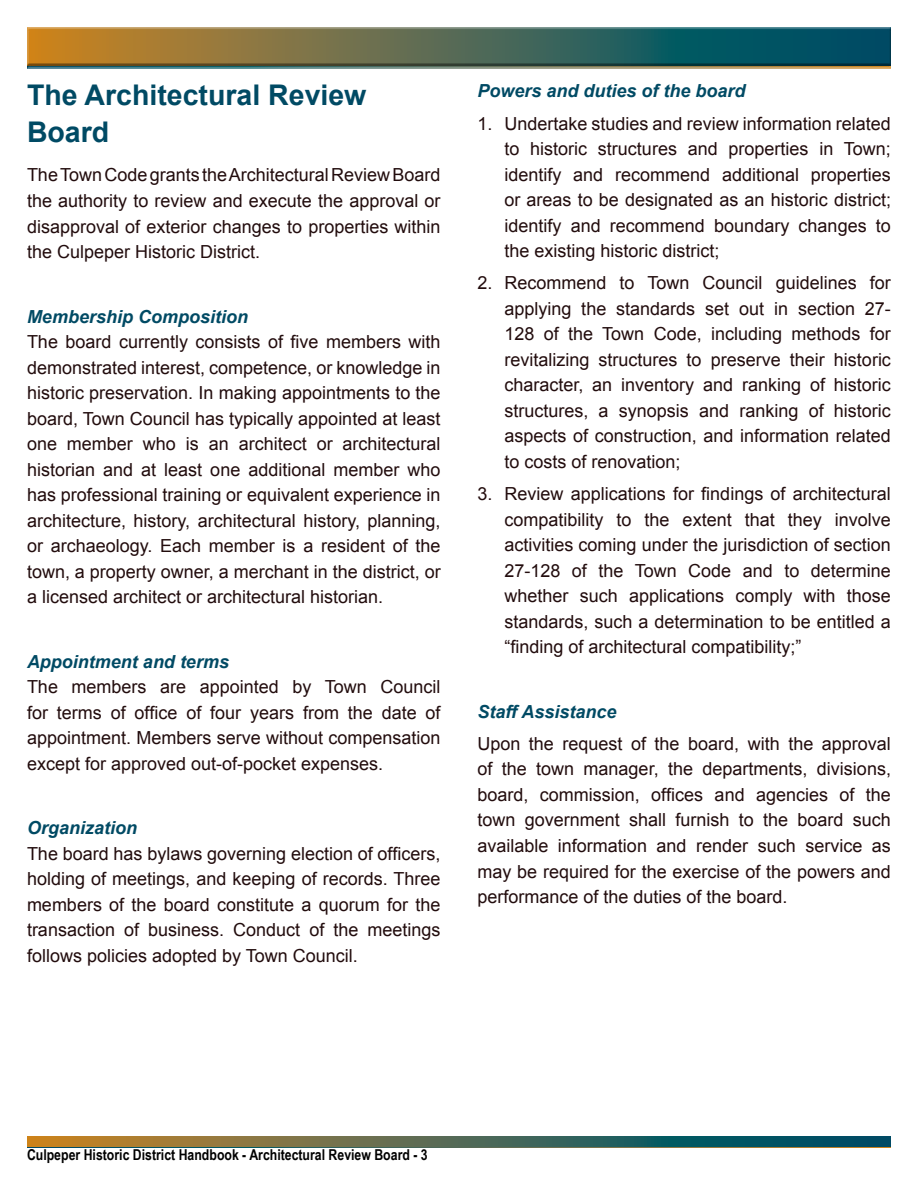
<style>
.page{position:relative;width:918px;height:1188px;background:#fff}
.page>*{position:absolute;margin:0;border:0;box-sizing:border-box;transform-origin:0 0}
.t1{font:700 28.5px/37.5px "Arial";color:#004a64}
.t2{font:18px/25.5px "Arial";color:#220c0d;text-align:justify}
.t3{font:italic 700 18px "Arial";color:#004a64}
.t4{font:700 15px "Arial Narrow";color:#000}
</style>
<div class="page">
<div style="left:26px;top:26px;width:868px;height:44px;background:#000;opacity:.75"></div>
<svg style="left:27px;top:1146px;width:864px;height:2px"></svg>
<svg style="left:27px;top:1136px;width:864px;height:10px"></svg>
<div style="left:24px;top:26px;width:868px;height:41px;background:#000;opacity:.75"></div>
<h1 class="t1" style="left:27px;top:77px;width:341px">The Architectural Review<br>Board</h1>
<p class="t2" style="left:27px;top:163px;width:415px">The Town Code grants the Architectural Review Board the authority to review and execute the approval or disapproval of exterior changes to properties within the Culpeper Historic District.</p>
<p class="t3" style="left:27px;top:304px;width:223px">Membership Composition</p>
<p class="t2" style="left:27px;top:329px;width:415px">The board currently consists of five members with demonstrated interest, competence, or knowledge in historic preservation. In making appointments to the board, Town Council has typically appointed at least one member who is an architect or architectural historian and at least one additional member who has professional training or equivalent experience in architecture, history, architectural history, planning, or archaeology. Each member is a resident of the town, a property owner, a merchant in the district, or a licensed architect or architectural historian.</p>
<p class="t3" style="left:27px;top:649px;width:204px">Appointment and terms</p>
<p class="t2" style="left:27px;top:674px;width:415px">The members are appointed by Town Council for terms of office of four years from the date of appointment. Members serve without compensation except for approved out-of-pocket expenses.</p>
<p class="t3" style="left:27px;top:816px;width:112px">Organization</p>
<p class="t2" style="left:27px;top:841px;width:415px">The board has bylaws governing election of officers, holding of meetings, and keeping of records. Three members of the board constitute a quorum for the transaction of business. Conduct of the meetings follows policies adopted by Town Council.</p>
<p class="t3" style="left:477px;top:79px;width:270px">Powers and duties of the board</p>
<p class="t2" style="left:504px;top:111px;width:388px;text-indent:-27px">1. Undertake studies and review information related to historic structures and properties in Town; identify and recommend additional properties or areas to be designated as an historic district; identify and recommend boundary changes to the existing historic district;</p>
<p class="t2" style="left:504px;top:271px;width:388px;text-indent:-27px">2. Recommend to Town Council guidelines for applying the standards set out in section 27- 128 of the Town Code, including methods for revitalizing structures to preserve their historic character, an inventory and ranking of historic structures, a synopsis and ranking of historic aspects of construction, and information related to costs of renovation;</p>
<p class="t2" style="left:504px;top:481px;width:388px;text-indent:-27px">3. Review applications for findings of architectural compatibility to the extent that they involve activities coming under the jurisdiction of section 27-128 of the Town Code and to determine whether such applications comply with those standards, such a determination to be entitled a “finding of architectural compatibility;”</p>
<p class="t3" style="left:477px;top:699px;width:141px">Staff Assistance</p>
<p class="t2" style="left:477px;top:731px;width:415px">Upon the request of the board, with the approval of the town manager, the departments, divisions, board, commission, offices and agencies of the town government shall furnish to the board such available information and render such service as may be required for the exercise of the powers and performance of the duties of the board.</p>
<p class="t4" style="left:27px;top:1143px;width:402px">Culpeper Historic District Handbook - Architectural Review Board - 3</p>
</div>
